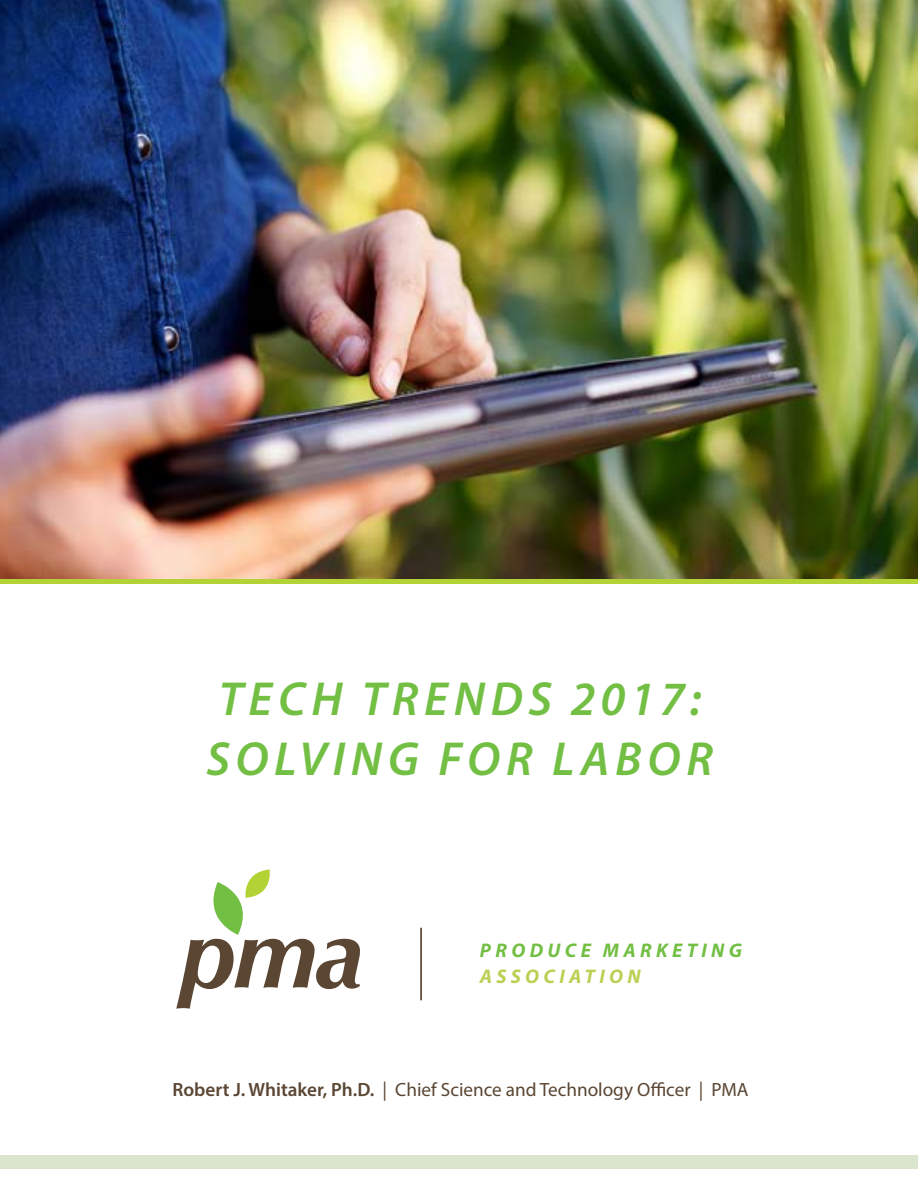
<style>
.page{position:relative;width:918px;height:1188px;background:#fff}
.page>*{position:absolute;margin:0;border:0;box-sizing:border-box;transform-origin:0 0}
.t1{font:italic 600 48px/60px "Myriad Pro";letter-spacing:.12em;color:#72bf44}
.t2{font:italic 700 19.8px "Myriad Pro";letter-spacing:.22em;color:#72bf44}
.t3{font:italic 700 19.8px "Myriad Pro";letter-spacing:.22em;color:#b9d053}
.t4{font:19.2px "Myriad Pro";color:#5a4633}
.s1{font-weight:600}
</style>
<div class="page">
<img style="left:0;top:0;width:918px;height:580px">
<svg style="left:176px;top:869px;width:184px;height:140px"></svg>
<hr style="left:420px;top:928px;width:2px;height:72px;background:#5a4633">
<div style="left:0;top:1155px;width:918px;height:13px;background:#dbe5cd"></div>
<hr style="left:0;top:580px;width:918px;height:4px;background:#b3d235">
<h1 class="t1" style="left:206px;top:668px;width:508px">TECH TRENDS 2017:<br>SOLVING FOR LABOR</h1>
<p class="t2" style="left:480px;top:938px;width:264px">PRODUCE MARKETING</p>
<p class="t3" style="left:480px;top:964px;width:162px">ASSOCIATION</p>
<p class="t4" style="left:172px;top:1078px;width:578px"><span class="s1">Robert J. Whitaker, Ph.D.</span> | Chief Science and Technology Officer | PMA</p>
</div>
